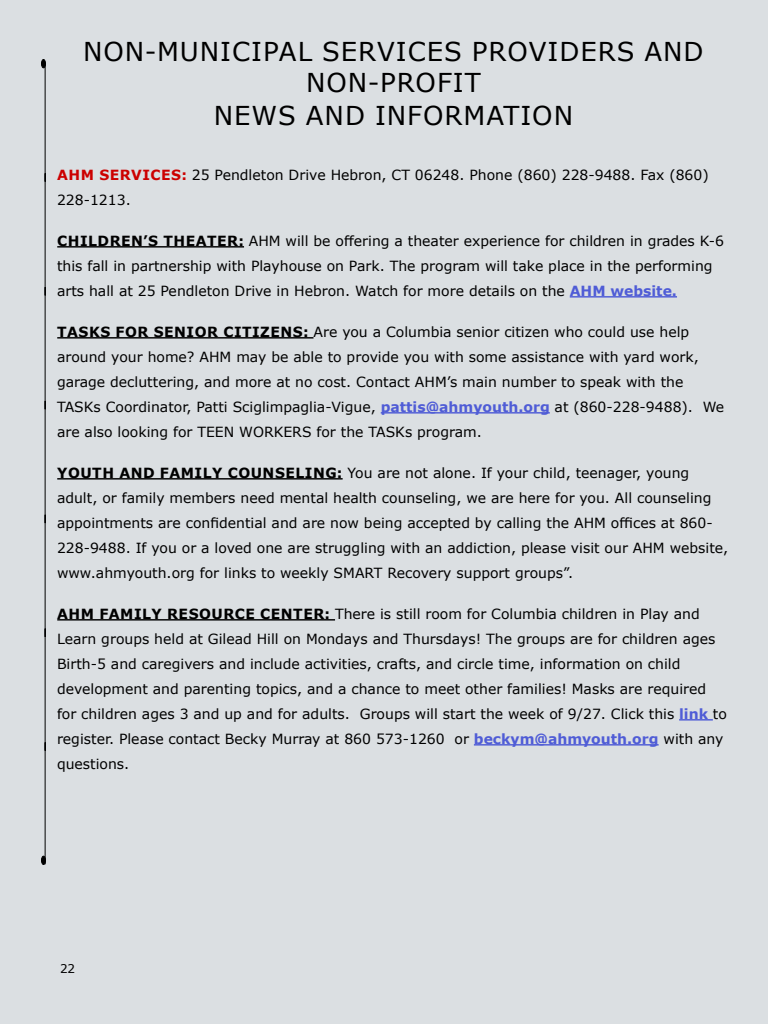
<style>
.page{position:relative;width:768px;height:1024px;background:#dbdfe2}
.page>*{position:absolute;margin:0;border:0;box-sizing:border-box;transform-origin:0 0}
.Body_Text{font:26px/31px "Verdana";letter-spacing:.035em;color:#000;text-align:center}
.Body_Text-2{font:14px/25px "Verdana";color:#000}
.t1{font:12px "Verdana";color:#000}
.s1{font-weight:700;color:#c00}
.s2{font-weight:700}
.s3{font-weight:700;color:#4f5cd6}
</style>
<div class="page">
<hr style="left:57px;top:246px;width:187px;height:2px;background:#000">
<hr style="left:570px;top:296px;width:107px;height:2px;background:#4f5cd6">
<hr style="left:57px;top:337px;width:257px;height:2px;background:#000">
<hr style="left:381px;top:412px;width:169px;height:2px;background:#4f5cd6">
<hr style="left:57px;top:478px;width:286px;height:2px;background:#000">
<hr style="left:57px;top:619px;width:278px;height:2px;background:#000">
<hr style="left:679px;top:719px;width:34px;height:2px;background:#4f5cd6">
<hr style="left:474px;top:744px;width:185px;height:2px;background:#4f5cd6">
<hr style="left:45px;top:64px;width:1px;height:800px;background:#000">
<svg style="left:44px;top:400px;width:2px;height:10px"></svg>
<svg style="left:44px;top:514px;width:2px;height:10px"></svg>
<div style="left:41px;top:856px;width:5px;height:9px;border:1px solid #000;border-radius:50%"></div>
<div style="left:41px;top:59px;width:5px;height:9px;border:1px solid #000;border-radius:50%"></div>
<p class="Body_Text" style="left:83px;top:36px;width:622px">NON-MUNICIPAL SERVICES PROVIDERS AND<br>NON-PROFIT</p>
<p class="Body_Text" style="left:214px;top:100px;width:361px">NEWS AND INFORMATION</p>
<p class="Body_Text-2" style="left:57px;top:162px;width:653px"><span class="s1">AHM SERVICES:</span> 25 Pendleton Drive Hebron, CT 06248. Phone (860) 228-9488. Fax (860)<br>228-1213.</p>
<p class="Body_Text-2" style="left:57px;top:228px;width:668px"><span class="s2">CHILDREN’S THEATER:</span> AHM will be offering a theater experience for children in grades K-6 this fall in partnership with Playhouse on Park. The program will take place in the performing arts hall at 25 Pendleton Drive in Hebron. Watch for more details on the <span class="s3">AHM website.</span></p>
<p class="Body_Text-2" style="left:57px;top:319px;width:669px"><span class="s2">TASKS FOR SENIOR CITIZENS:</span> Are you a Columbia senior citizen who could use help around your home? AHM may be able to provide you with some assistance with yard work, garage decluttering, and more at no cost. Contact AHM’s main number to speak with the TASKs Coordinator, Patti Sciglimpaglia-Vigue, <span class="s3">pattis@ahmyouth.org</span> at (860-228-9488). We are also looking for TEEN WORKERS for the TASKs program.</p>
<p class="Body_Text-2" style="left:57px;top:460px;width:673px"><span class="s2">YOUTH AND FAMILY COUNSELING:</span> You are not alone. If your child, teenager, young adult, or family members need mental health counseling, we are here for you. All counseling appointments are confidential and are now being accepted by calling the AHM offices at 860- 228-9488. If you or a loved one are struggling with an addiction, please visit our AHM website, www.ahmyouth.org for links to weekly SMART Recovery support groups”.</p>
<p class="Body_Text-2" style="left:57px;top:601px;width:671px"><span class="s2">AHM FAMILY RESOURCE CENTER:</span> There is still room for Columbia children in Play and Learn groups held at Gilead Hill on Mondays and Thursdays! The groups are for children ages Birth-5 and caregivers and include activities, crafts, and circle time, information on child development and parenting topics, and a chance to meet other families! Masks are required for children ages 3 and up and for adults. Groups will start the week of 9/27. Click this <span class="s3">link</span> to register. Please contact Becky Murray at 860 573-1260 or <span class="s3">beckym@ahmyouth.org</span> with any questions.</p>
<p class="t1" style="left:60px;top:961px;width:17px">22</p>
</div>
